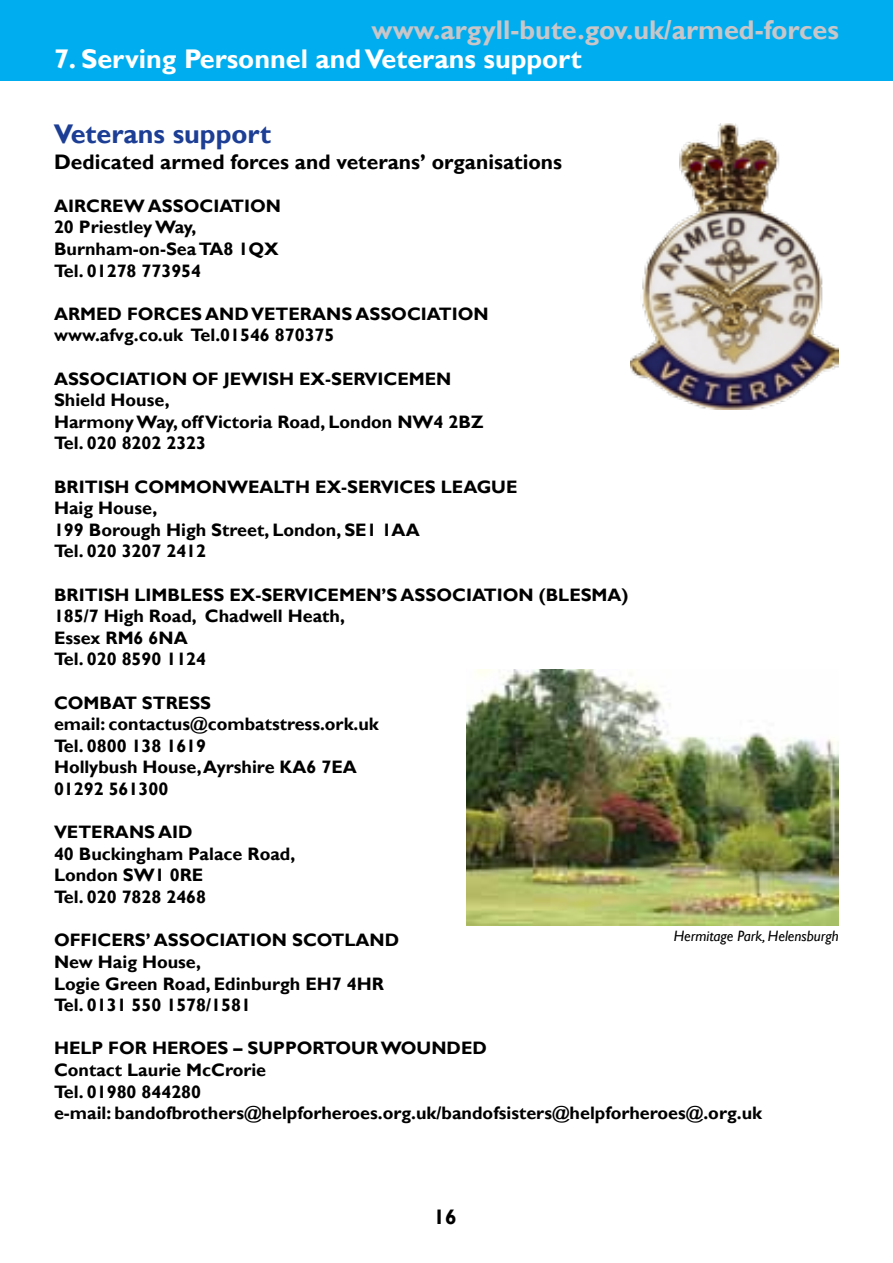
<style>
.page{position:relative;width:893px;height:1263px;background:#fff}
.page>*{position:absolute;margin:0;border:0;box-sizing:border-box;transform-origin:0 0}
.t1{font:700 27px "Gill Sans";color:#fff}
.t2{font:700 27px "Gill Sans";color:#c8c6c8}
.t3{font:700 27px "Gill Sans";color:#1c3e94}
.t4{font:700 21px "Gill Sans";color:#000}
.t5{font:700 18px/21.6px "Gill Sans";color:#000}
.t6{font:italic 15px "Gill Sans";color:#000}
</style>
<div class="page">
<div style="left:0;top:0;width:893px;height:81px;background:#00aeef"></div>
<img style="left:466px;top:670px;width:373px;height:256px">
<img style="left:630px;top:124px;width:209px;height:286px">
<h1 class="t2" style="left:372px;top:13px;width:469px">www.argyll-bute.gov.uk/armed-forces</h1>
<h1 class="t1" style="left:54px;top:42px;width:529px">7. Serving Personnel and Veterans support</h1>
<h1 class="t3" style="left:54px;top:118px;width:219px">Veterans support</h1>
<p class="t4" style="left:54px;top:149px;width:510px">Dedicated armed forces and veterans’ organisations</p>
<p class="t5" style="left:54px;top:195px;width:229px">AIRCREW ASSOCIATION<br>20 Priestley Way,<br>Burnham-on-Sea TA8 1QX<br>Tel. 01278 773954</p>
<p class="t5" style="left:54px;top:303px;width:436px">ARMED FORCES AND VETERANS ASSOCIATION www.afvg.co.uk Tel.01546 870375</p>
<p class="t5" style="left:54px;top:368px;width:431px">ASSOCIATION OF JEWISH EX-SERVICEMEN<br>Shield House,<br>Harmony Way, off Victoria Road, London NW4 2BZ<br>Tel. 020 8202 2323</p>
<p class="t5" style="left:54px;top:476px;width:465px">BRITISH COMMONWEALTH EX-SERVICES LEAGUE<br>Haig House,<br>199 Borough High Street, London, SE1 1AA<br>Tel. 020 3207 2412</p>
<p class="t5" style="left:54px;top:584px;width:576px">BRITISH LIMBLESS EX-SERVICEMEN’S ASSOCIATION (BLESMA)<br>185/7 High Road, Chadwell Heath,<br>Essex RM6 6NA<br>Tel. 020 8590 1124</p>
<p class="t5" style="left:54px;top:692px;width:326px">COMBAT STRESS<br>email: contactus@combatstress.ork.uk<br>Tel. 0800 138 1619<br>Hollybush House, Ayrshire KA6 7EA<br>01292 561300</p>
<p class="t5" style="left:54px;top:822px;width:243px">VETERANS AID<br>40 Buckingham Palace Road,<br>London SW1 0RE<br>Tel. 020 7828 2468</p>
<p class="t5" style="left:54px;top:930px;width:347px">OFFICERS’ ASSOCIATION SCOTLAND<br>New Haig House,<br>Logie Green Road, Edinburgh EH7 4HR<br>Tel. 0131 550 1578/1581</p>
<p class="t5" style="left:54px;top:1038px;width:710px">HELP FOR HEROES – SUPPORTOUR WOUNDED<br>Contact Laurie McCrorie<br>Tel. 01980 844280<br>e-mail: bandofbrothers@helpforheroes.org.uk/bandofsisters@helpforheroes@.org.uk</p>
<p class="t6" style="left:674px;top:927px;width:167px">Hermitage Park, Helensburgh</p>
<p class="t4" style="left:433px;top:1204px;width:25px">16</p>
</div>
